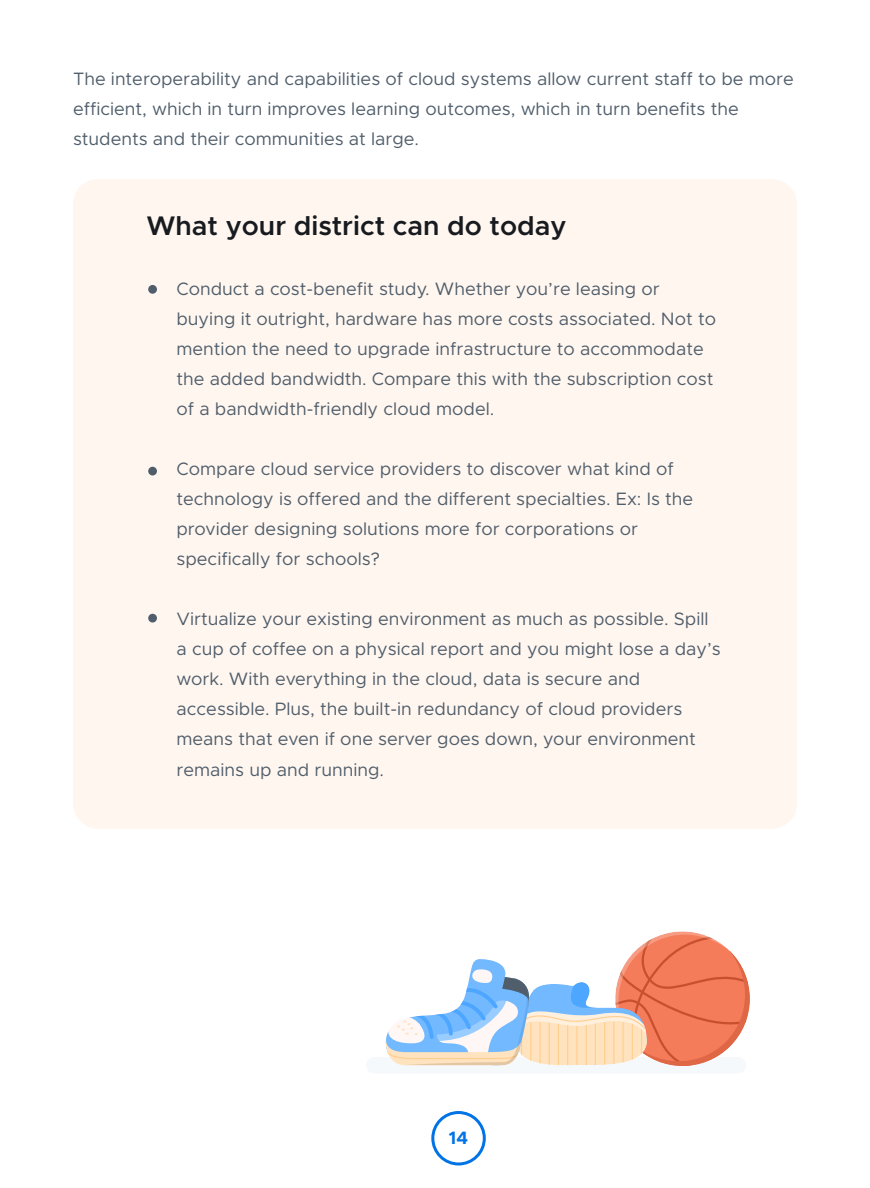
<style>
.page{position:relative;width:870px;height:1188px;background:#fff}
.page>*{position:absolute;margin:0;border:0;box-sizing:border-box;transform-origin:0 0}
.t1{font:600 27px "Metropolis";color:#171b1f}
.t2{font:18px/30px "Metropolis";color:#505e6b}
.t3{font:700 18px "Metropolis";color:#0073e6}
</style>
<div class="page">
<div style="left:431px;top:1111px;width:55px;height:55px;border:3px solid #0073e6;border-radius:50%"></div>
<div style="left:73px;top:179px;width:724px;height:650px;background:#fff6ef;border-radius:25px"></div>
<div style="left:148px;top:285px;width:9px;height:9px;background:#505e6b;border-radius:50%"></div>
<div style="left:148px;top:467px;width:9px;height:9px;background:#505e6b;border-radius:50%"></div>
<div style="left:148px;top:614px;width:9px;height:9px;background:#505e6b;border-radius:50%"></div>
<div style="left:366px;top:1057px;width:380px;height:17px;background:#f6f9fc;border-radius:8px"></div>
<svg style="left:385px;top:931px;width:365px;height:135px"></svg>
<p class="t2" style="left:73px;top:63px;width:722px">The interoperability and capabilities of cloud systems allow current staff to be more efficient, which in turn improves learning outcomes, which in turn benefits the students and their communities at large.</p>
<h1 class="t1" style="left:146px;top:209px;width:422px">What your district can do today</h1>
<p class="t2" style="left:176px;top:274px;width:541px">Conduct a cost-benefit study. Whether you’re leasing or buying it outright, hardware has more costs associated. Not to mention the need to upgrade infrastructure to accommodate the added bandwidth. Compare this with the subscription cost of a bandwidth-friendly cloud model.</p>
<p class="t2" style="left:176px;top:454px;width:518px">Compare cloud service providers to discover what kind of technology is offered and the different specialties. Ex: Is the provider designing solutions more for corporations or specifically for schools?</p>
<p class="t2" style="left:176px;top:604px;width:546px">Virtualize your existing environment as much as possible. Spill a cup of coffee on a physical report and you might lose a day’s work. With everything in the cloud, data is secure and accessible. Plus, the built-in redundancy of cloud providers means that even if one server goes down, your environment remains up and running.</p>
<p class="t3" style="left:449px;top:1126px;width:21px">14</p>
</div>
